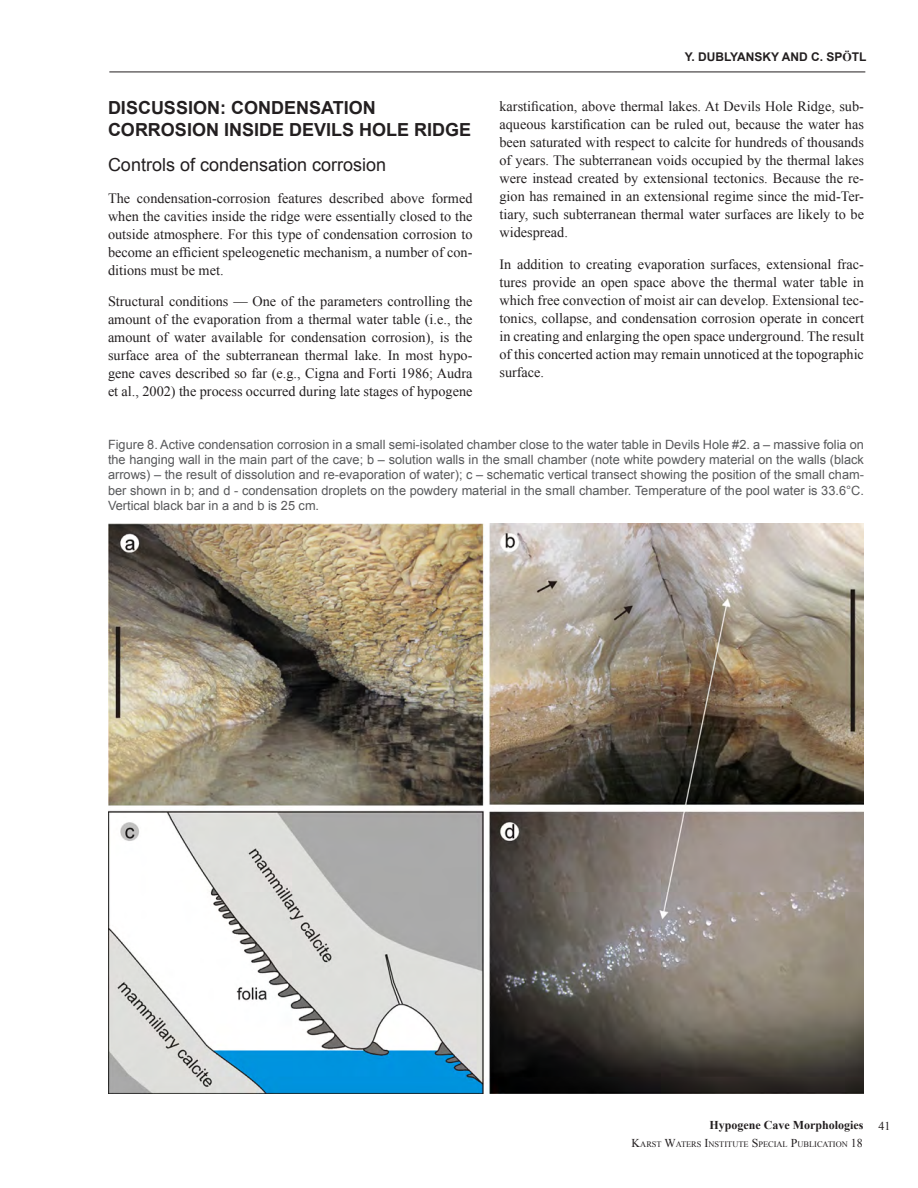
<style>
.page{position:relative;width:918px;height:1188px;background:#fff}
.page>*{position:absolute;margin:0;border:0;box-sizing:border-box;transform-origin:0 0}
.Heading_1{font:700 18px/21.6px "Arial";color:#231f20}
.Heading_2{font:18px "Arial";color:#231f20}
.body_text_justified{font:14.25px/18px "Times New Roman";color:#231f20;text-align:justify}
.body_text_justified-2{font:12.75px/15.3px "Arial";color:#57585a;text-align:justify}
.t1{font:700 12px "Times New Roman";color:#231f20}
.t2{font:700 12px "Arial";color:#231f20}
.t3{font:12px "Times New Roman";color:#231f20}
.t4{font:8.4px "Times New Roman";color:#231f20}
.s1{font-family:"Times New Roman"}
.s2{font-size:12px}
</style>
<div class="page">
<hr style="left:109px;top:72px;width:756px;height:1px;background:#231f20">
<img style="left:108px;top:524px;width:756px;height:569px">
<p class="Heading_1" style="left:108px;top:98px;width:365px">DISCUSSION: CONDENSATION<br>CORROSION INSIDE DEVILS HOLE RIDGE</p>
<p class="Heading_2" style="left:108px;top:153px;width:280px">Controls of condensation corrosion</p>
<p class="body_text_justified" style="left:108px;top:189px;width:366px">The condensation-corrosion features described above formed when the cavities inside the ridge were essentially closed to the outside atmosphere. For this type of condensation corrosion to become an efficient speleogenetic mechanism, a number of con&shy;ditions must be met.</p>
<p class="body_text_justified" style="left:108px;top:292px;width:366px">Structural conditions — One of the parameters controlling the amount of the evaporation from a thermal water table (i.e., the amount of water available for condensation corrosion), is the surface area of the subterranean thermal lake. In most hypo&shy;gene caves described so far (e.g., Cigna and Forti 1986; Audra et al., 2002) the process occurred during late stages of hypogene</p>
<p class="t2" style="left:685px;top:49px;width:31px">Y. DUBLYANSKY</p>
<p class="t2" style="left:782px;top:49px;width:10px">AND</p>
<p class="t2" style="left:811px;top:49px;width:49px">C. SP<span class="s1">ö</span>TL</p>
<p class="body_text_justified" style="left:500px;top:97px;width:366px">karstification, above thermal lakes. At Devils Hole Ridge, sub&shy;aqueous karstification can be ruled out, because the water has been saturated with respect to calcite for hundreds of thousands of years. The subterranean voids occupied by the thermal lakes were instead created by extensional tectonics. Because the re&shy;gion has remained in an extensional regime since the mid-Ter&shy;tiary, such subterranean thermal water surfaces are likely to be widespread.</p>
<p class="body_text_justified" style="left:500px;top:255px;width:366px">In addition to creating evaporation surfaces, extensional frac&shy;tures provide an open space above the thermal water table in which free convection of moist air can develop. Extensional tec&shy;tonics, collapse, and condensation corrosion operate in concert in creating and enlarging the open space underground. The result of this concerted action may remain unnoticed at the topographic surface.</p>
<p class="body_text_justified-2" style="left:108px;top:437px;width:758px">Figure 8. Active condensation corrosion in a small semi-isolated chamber close to the water table in Devils Hole #2. a – massive folia on the hanging wall in the main part of the cave; b – solution walls in the small chamber (note white powdery material on the walls (black arrows) – the result of dissolution and re-evaporation of water); c – schematic vertical transect showing the position of the small cham&shy;ber shown in b; and d - condensation droplets on the powdery material in the small chamber. Temperature of the pool water is 33.6°C.<br>Vertical black bar in a and b is 25 cm.</p>
<p class="t1" style="left:710px;top:1116px;width:155px">Hypogene Cave Morphologies</p>
<p class="t4" style="left:632px;top:1138px;width:233px"><span class="s2">K</span>arst <span class="s2">W</span>aters <span class="s2">I</span>nstitute <span class="s2">S</span> pecial <span class="s2">P</span>ublication <span class="s2">18</span></p>
<p class="t3" style="left:879px;top:1117px;width:13px">41</p>
</div>
